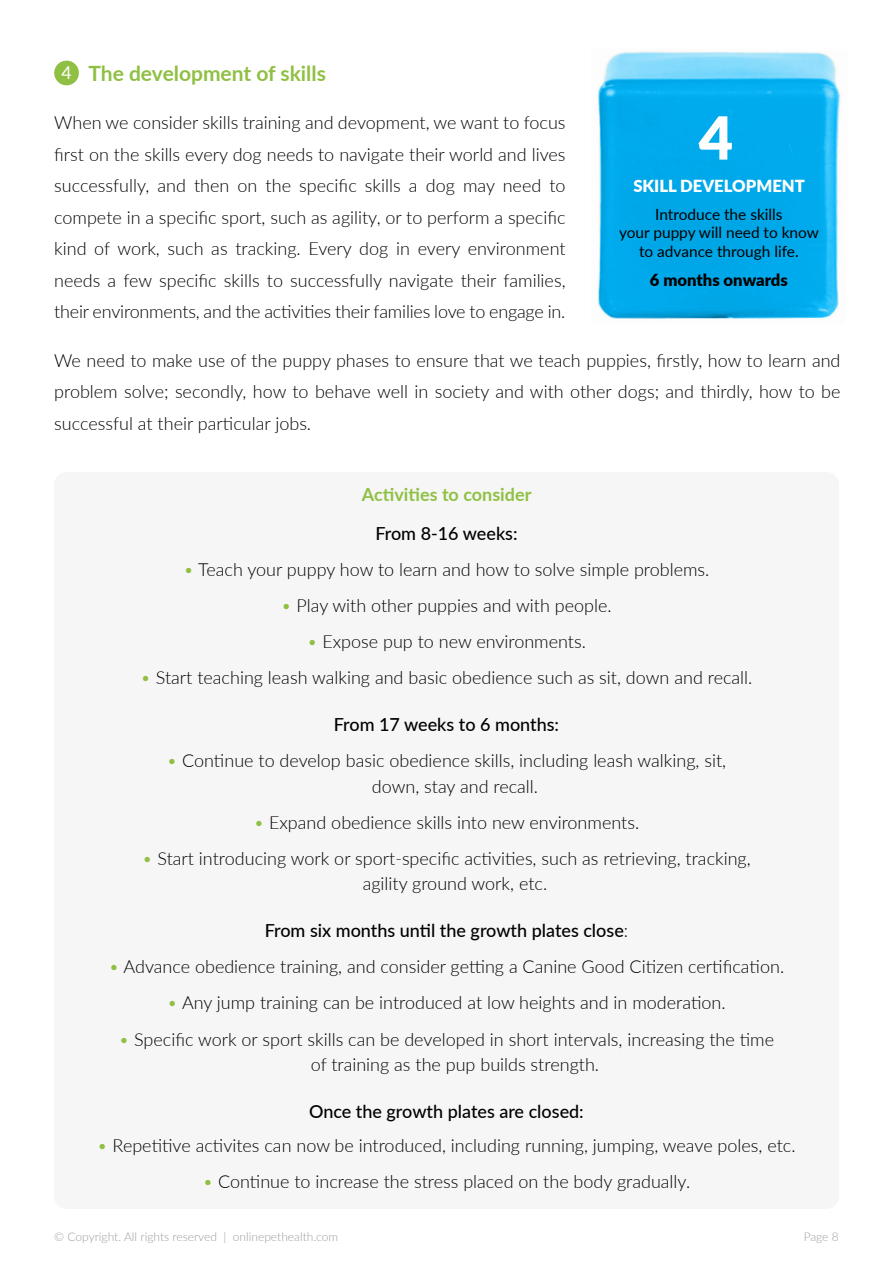
<style>
.page{position:relative;width:893px;height:1263px;background:#fff}
.page>*{position:absolute;margin:0;border:0;box-sizing:border-box;transform-origin:0 0}
.t1{font:900 59.4px "Lato";color:#fff}
.t2{font:700 21px "Lato";color:#8fc043}
.t3{font:300 18px/31.5px "Lato";color:#000}
.t4{font:500 18px "Lato";color:#000}
.t5{font:700 18px "Lato";color:#8fc043}
.t6{font:900 16.65px "Lato";color:#fff}
.t7{font:900 16.65px "Lato";color:#000}
.t8{font:15.45px/18.6px "Lato";color:#000;text-align:center}
.t9{font:300 12px "Lato";color:#9d9d9c}
.s1{font-weight:400;font-size:17.7px;color:#fff}
.s2{color:#8fc043}
.s3{font-weight:300}
</style>
<div class="page">
<div style="left:54px;top:472px;width:785px;height:737px;background:#f6f6f6;border-radius:13px"></div>
<div style="left:54px;top:61px;width:25px;height:24px;background:#8fc043;border-radius:50%"></div>
<img style="left:598px;top:51px;width:243px;height:268px">
<p class="t2" style="left:61px;top:58px;width:266px"><span class="s1">4</span> The development of skills</p>
<p class="t3" style="left:54px;top:106px;width:513px;text-align:justify">When we consider skills training and devopment, we want to focus first on the skills every dog needs to navigate their world and lives successfully, and then on the specific skills a dog may need to compete in a specific sport, such as agility, or to perform a specific kind of work, such as tracking. Every dog in every environment needs a few specific skills to successfully navigate their families, their environments, and the activities their families love to engage in.</p>
<p class="t3" style="left:54px;top:344px;width:788px;text-align:justify">We need to make use of the puppy phases to ensure that we teach puppies, firstly, how to learn and problem solve; secondly, how to behave well in society and with other dogs; and thirdly, how to be successful at their particular jobs.</p>
<h1 class="t1" style="left:699px;top:93px;width:36px">4</h1>
<p class="t6" style="left:633px;top:173px;width:173px">SKILL DEVELOPMENT</p>
<p class="t8" style="left:619px;top:204px;width:201px">Introduce the skills<br>your puppy will need to know to advance through life.</p>
<p class="t7" style="left:650px;top:267px;width:140px">6 months onwards</p>
<p class="t5" style="left:362px;top:482px;width:171px">Activities to consider</p>
<p class="t4" style="left:375px;top:520px;width:144px">From 8-16 weeks:</p>
<p class="t3" style="left:183px;top:553px;width:527px"><span class="s2">•</span> Teach your puppy how to learn and how to solve simple problems.</p>
<p class="t3" style="left:281px;top:589px;width:332px"><span class="s2">•</span> Play with other puppies and with people.</p>
<p class="t3" style="left:307px;top:625px;width:280px"><span class="s2">•</span> Expose pup to new environments.</p>
<p class="t3" style="left:141px;top:661px;width:613px"><span class="s2">•</span> Start teaching leash walking and basic obedience such as sit, down and recall.</p>
<p class="t4" style="left:334px;top:711px;width:227px">From 17 weeks to 6 months:</p>
<p class="t3" style="left:372px;top:747px;width:356px;line-height:25.5px;text-indent:-205px"><span class="s2">•</span> Continue to develop basic obedience skills, including leash walking, sit, down, stay and recall.</p>
<p class="t3" style="left:254px;top:806px;width:387px"><span class="s2">•</span> Expand obedience skills into new environments.</p>
<p class="t3" style="left:363px;top:845px;width:389px;line-height:25.5px;text-indent:-221px"><span class="s2">•</span> Start introducing work or sport-specific activities, such as retrieving, tracking, agility ground work, etc.</p>
<p class="t4" style="left:265px;top:917px;width:365px">From six months until the growth plates close<span class="s3">:</span></p>
<p class="t3" style="left:109px;top:950px;width:677px"><span class="s2">•</span> Advance obedience training, and consider getting a Canine Good Citizen certification.</p>
<p class="t3" style="left:167px;top:986px;width:560px"><span class="s2">•</span> Any jump training can be introduced at low heights and in moderation.</p>
<p class="t3" style="left:311px;top:1026px;width:465px;line-height:25.5px;text-indent:-192px"><span class="s2">•</span> Specific work or sport skills can be developed in short intervals, increasing the time of training as the pup builds strength.</p>
<p class="t4" style="left:309px;top:1098px;width:276px">Once the growth plates are closed:</p>
<p class="t3" style="left:97px;top:1129px;width:700px"><span class="s2">•</span> Repetitive activites can now be introduced, including running, jumping, weave poles, etc.</p>
<p class="t3" style="left:203px;top:1165px;width:489px"><span class="s2">•</span> Continue to increase the stress placed on the body gradually.</p>
<p class="t9" style="left:54px;top:1228px;width:285px">© Copyright. All rights reserved | onlinepethealth.com</p>
<p class="t9" style="left:804px;top:1228px;width:37px">Page 8</p>
</div>
